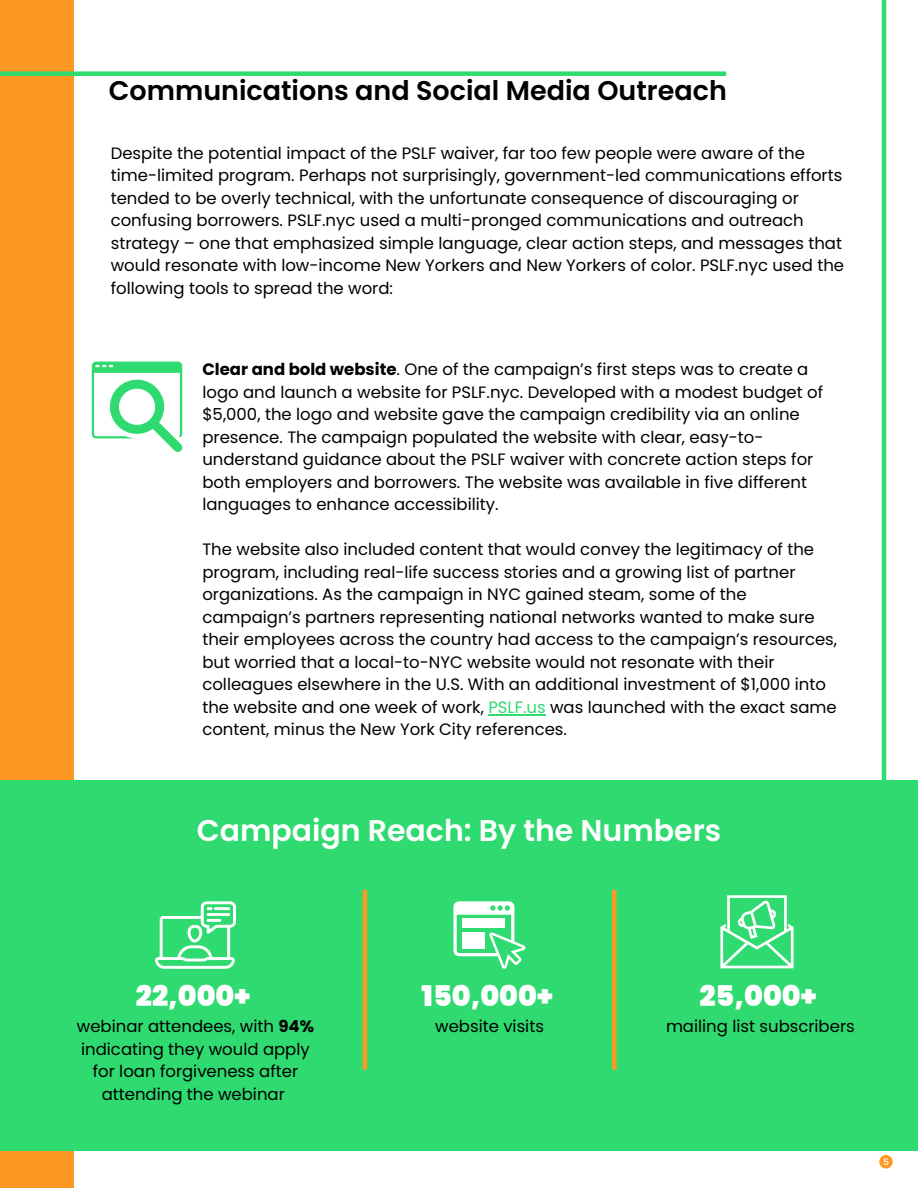
<style>
.page{position:relative;width:918px;height:1188px;background:#fff}
.page>*{position:absolute;margin:0;border:0;box-sizing:border-box;transform-origin:0 0}
.t1{font:600 30px "Poppins";color:#fff}
.t2{font:900 28.5px "Poppins";color:#fff}
.t3{font:600 27px "Poppins";color:#000}
.t4{font:16.5px/22.5px "Poppins";color:#000}
.s1{font-weight:700}
.s2{color:#2fda70}
</style>
<div class="page">
<div style="left:0;top:0;width:74px;height:1188px;background:#fd9824"></div>
<hr style="left:488px;top:714px;width:58px;height:1px;background:#2fda70">
<svg style="left:92px;top:362px;width:91px;height:90px"></svg>
<hr style="left:882px;top:0;width:4px;height:824px;background:#2fda70">
<div style="left:0;top:781px;width:918px;height:370px;background:#2fda70"></div>
<div style="left:0;top:71px;width:726px;height:5px;background:#2fda70"></div>
<svg style="left:155px;top:901px;width:81px;height:68px"></svg>
<svg style="left:453px;top:901px;width:72px;height:68px"></svg>
<svg style="left:720px;top:895px;width:74px;height:73px"></svg>
<hr style="left:363px;top:890px;width:4px;height:180px;background:#fd9824">
<div style="left:612px;top:890px;width:5px;height:180px;background:#fd9824"></div>
<svg style="left:879px;top:1155px;width:14px;height:14px"></svg>
<h3 class="t3" style="left:109px;top:72px;width:620px">Communications and Social Media Outreach</h3>
<p class="t4" style="left:111px;top:142px;width:735px">Despite the potential impact of the PSLF waiver, far too few people were aware of the time-limited program. Perhaps not surprisingly, government-led communications efforts tended to be overly technical, with the unfortunate consequence of discouraging or confusing borrowers. PSLF.nyc used a multi-pronged communications and outreach strategy – one that emphasized simple language, clear action steps, and messages that would resonate with low-income New Yorkers and New Yorkers of color. PSLF.nyc used the following tools to spread the word:</p>
<p class="t4" style="left:202px;top:358px;width:622px"><span class="s1">Clear and bold website</span>. One of the campaign’s first steps was to create a logo and launch a website for PSLF.nyc. Developed with a modest budget of $5,000, the logo and website gave the campaign credibility via an online presence. The campaign populated the website with clear, easy-to&shy;understand guidance about the PSLF waiver with concrete action steps for both employers and borrowers. The website was available in five different languages to enhance accessibility.</p>
<p class="t4" style="left:202px;top:538px;width:636px">The website also included content that would convey the legitimacy of the program, including real-life success stories and a growing list of partner organizations. As the campaign in NYC gained steam, some of the campaign’s partners representing national networks wanted to make sure their employees across the country had access to the campaign’s resources, but worried that a local-to-NYC website would not resonate with their colleagues elsewhere in the U.S. With an additional investment of $1,000 into the website and one week of work, <span class="s2">PSLF.us</span> was launched with the exact same content, minus the New York City references.</p>
<h1 class="t1" style="left:197px;top:810px;width:526px">Campaign Reach: By the Numbers</h1>
<h2 class="t2" style="left:136px;top:977px;width:116px">22,000+</h2>
<p class="t4" style="left:77px;top:1015px;width:239px;text-align:center">webinar attendees, with <span class="s1">94% </span>indicating they would apply for loan forgiveness after attending the webinar</p>
<h2 class="t2" style="left:422px;top:977px;width:133px">150,000+</h2>
<p class="t4" style="left:435px;top:1015px;width:110px">website visits</p>
<h2 class="t2" style="left:699px;top:977px;width:118px">25,000+</h2>
<p class="t4" style="left:666px;top:1015px;width:190px">mailing list subscribers</p>
</div>
